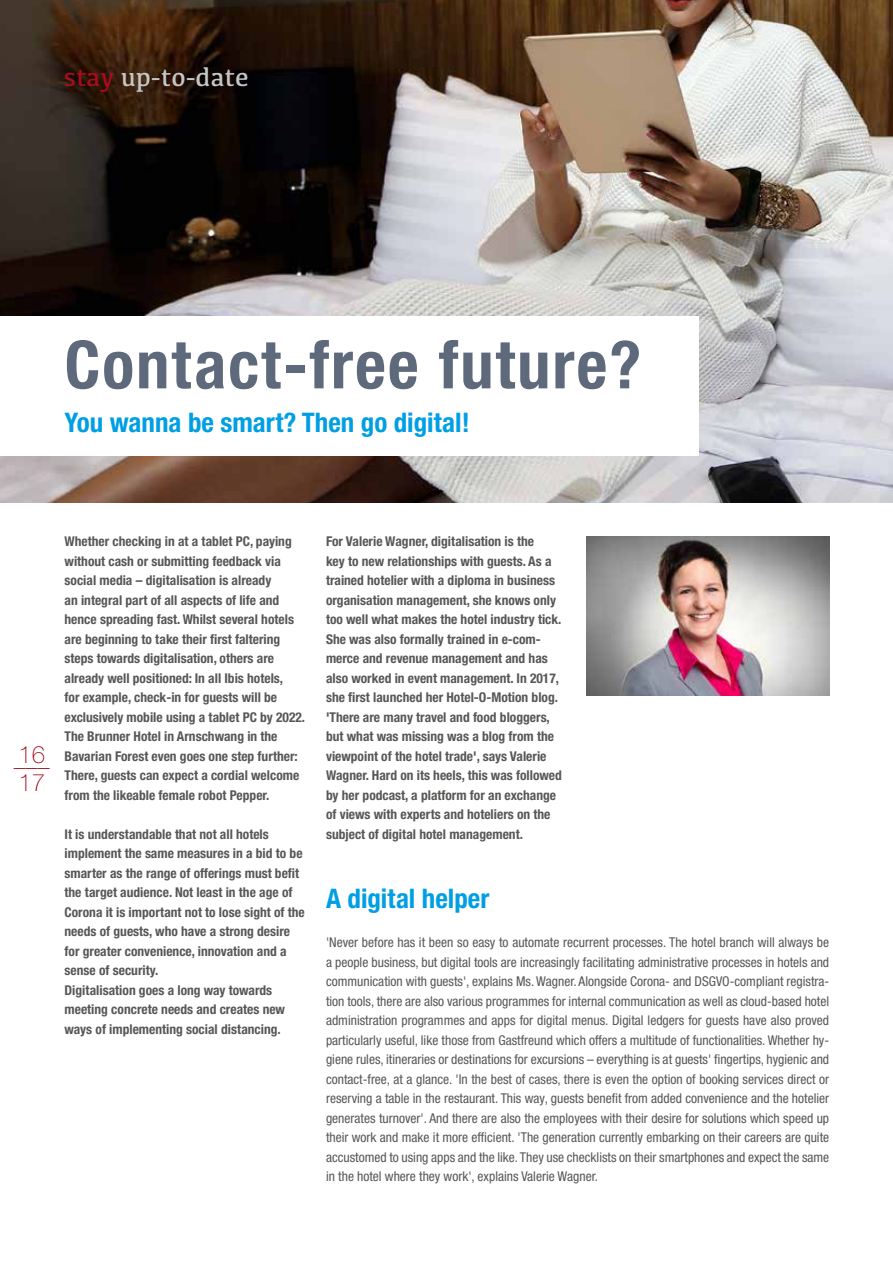
<style>
.page{position:relative;width:893px;height:1263px;background:#fff}
.page>*{position:absolute;margin:0;border:0;box-sizing:border-box;transform-origin:0 0}
.t1{font:700 condensed 66.45px "Helvetica Neue LTW1 G";letter-spacing:.03em;color:#5f697c}
.t2{font:700 condensed 27px "Helvetica Neue LTW1 G";color:#009fe3}
.t3{font:27px "Kefa";color:#c6c6c6}
.t4{font:100 24px "Helvetica Neue LTW1 G";color:#a60d1f}
.t5{font:700 condensed 13.5px/19.5px "Helvetica Neue LTW1 G";color:#575756}
.t6{font:condensed 13.5px/19.5px "Helvetica Neue LTW1 G";color:#575756;text-align:justify}
.s1{color:#a60d1f}
</style>
<div class="page">
<img style="left:0;top:0;width:893px;height:502px">
<img style="left:587px;top:537px;width:242px;height:159px">
<div style="left:0;top:316px;width:698px;height:140px;background:#fff"></div>
<h2 class="t3" style="left:64px;top:60px;width:186px"><span class="s1">stay</span> up-to-date</h2>
<h1 class="t1" style="left:65px;top:325px;width:578px">Contact-free future?</h1>
<h2 class="t2" style="left:65px;top:406px;width:407px">You wanna be smart? Then go digital!</h2>
<h3 class="t4" style="left:18px;top:740px;width:28px">16</h3>
<h3 class="t4" style="left:14px;top:752px;width:37px">–––</h3>
<h3 class="t4" style="left:18px;top:769px;width:28px">17</h3>
<p class="t5" style="left:65px;top:532px;width:242px">Whether checking in at a tablet PC, paying without cash or submitting feedback via social media – digitalisation is already<br>an integral part of all aspects of life and hence spreading fast. Whilst several hotels are beginning to take their first faltering steps towards digitalisation, others are already well positioned: In all Ibis hotels,<br>for example, check-in for guests will be exclusively mobile using a tablet PC by 2022.<br>The Brunner Hotel in Arnschwang in the Bavarian Forest even goes one step further:<br>There, guests can expect a cordial welcome from the likeable female robot Pepper.</p>
<p class="t5" style="left:65px;top:824px;width:242px">It is understandable that not all hotels implement the same measures in a bid to be smarter as the range of offerings must befit the target audience. Not least in the age of Corona it is important not to lose sight of the needs of guests, who have a strong desire for greater convenience, innovation and a sense of security.<br>Digitalisation goes a long way towards meeting concrete needs and creates new ways of implementing social distancing.</p>
<p class="t5" style="left:326px;top:532px;width:237px">For Valerie Wagner, digitalisation is the<br>key to new relationships with guests. As a trained hotelier with a diploma in business organisation management, she knows only too well what makes the hotel industry tick.<br>She was also formally trained in e-com&shy;merce and revenue management and has also worked in event management. In 2017, she first launched her Hotel-O-Motion blog. 'There are many travel and food bloggers, but what was missing was a blog from the viewpoint of the hotel trade', says Valerie Wagner. Hard on its heels, this was followed by her podcast, a platform for an exchange of views with experts and hoteliers on the subject of digital hotel management.</p>
<h2 class="t2" style="left:326px;top:883px;width:165px">A digital helper</h2>
<p class="t6" style="left:326px;top:933px;width:505px">'Never before has it been so easy to automate recurrent processes. The hotel branch will always be a people business, but digital tools are increasingly facilitating administrative processes in hotels and communication with guests', explains Ms. Wagner. Alongside Corona- and DSGVO-compliant registra&shy;tion tools, there are also various programmes for internal communication as well as cloud-based hotel administration programmes and apps for digital menus. Digital ledgers for guests have also proved particularly useful, like those from Gastfreund which offers a multitude of functionalities. Whether hy&shy;giene rules, itineraries or destinations for excursions – everything is at guests' fingertips, hygienic and contact-free, at a glance. 'In the best of cases, there is even the option of booking services direct or reserving a table in the restaurant. This way, guests benefit from added convenience and the hotelier generates turnover'. And there are also the employees with their desire for solutions which speed up their work and make it more efficient. 'The generation currently embarking on their careers are quite accustomed to using apps and the like. They use checklists on their smartphones and expect the same in the hotel where they work', explains Valerie Wagner.</p>
</div>
